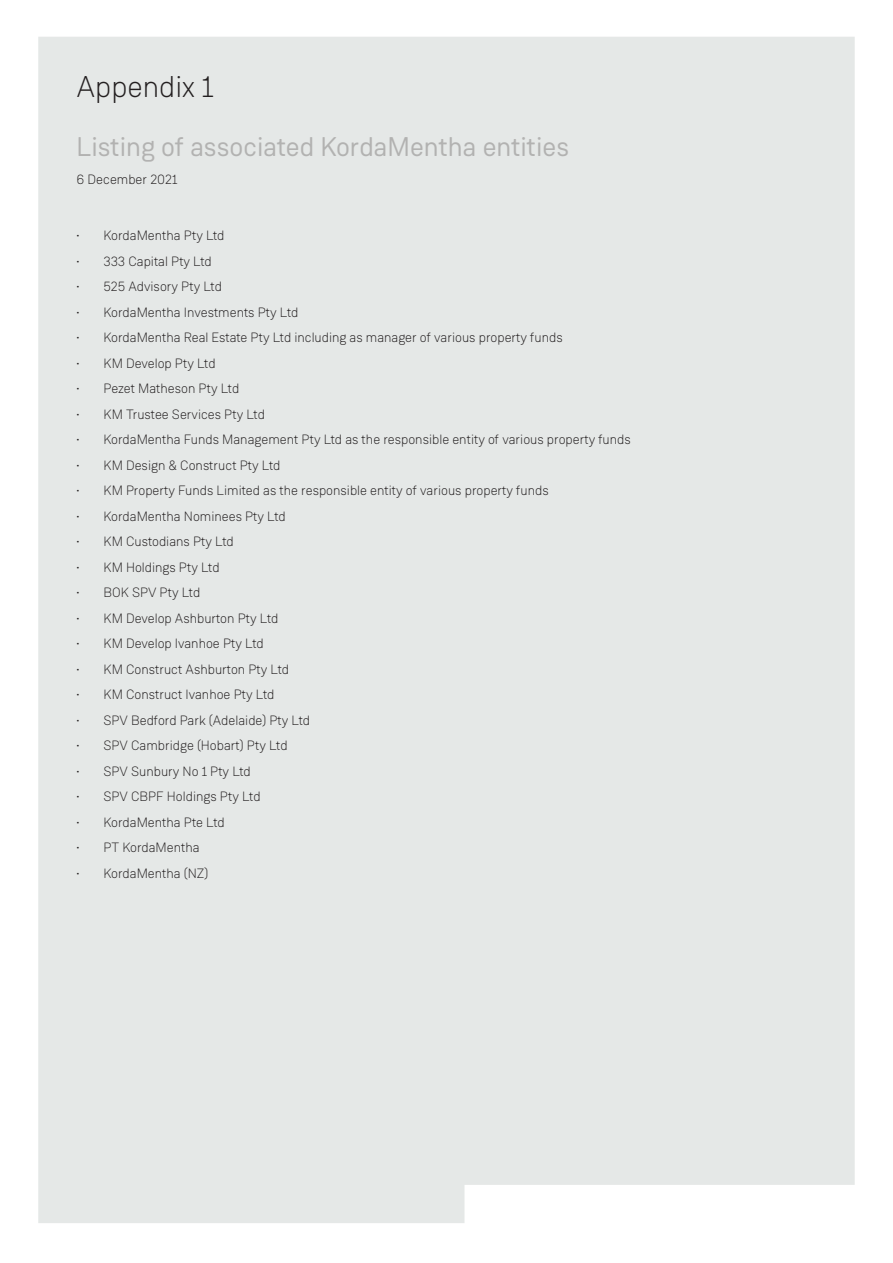
<style>
.page{position:relative;width:893px;height:1263px;background:#fff}
.page>*{position:absolute;margin:0;border:0;box-sizing:border-box;transform-origin:0 0}
._08_Highlight_text_d{font:300 30px "Weissenhof Grotesk";color:#231f20}
._02_Text_heading{font:27px "Weissenhof Grotesk";color:#b2b2b1}
._05_Bullets{font:300 13.5px "Weissenhof Grotesk";color:#231f20}
</style>
<div class="page">
<div style="left:38px;top:37px;width:817px;height:1186px;background:#e5e8e7"></div>
<p class="_08_Highlight_text_d" style="left:77px;top:69px;width:139px">Appendix 1</p>
<p class="_02_Text_heading" style="left:77px;top:130px;width:494px">Listing of associated KordaMentha entities</p>
<p class="_05_Bullets" style="left:77px;top:172px;width:103px">6 December 2021</p>
<p class="_05_Bullets" style="left:77px;top:227px;width:150px">• KordaMentha Pty Ltd</p>
<p class="_05_Bullets" style="left:77px;top:253px;width:137px">• 333 Capital Pty Ltd</p>
<p class="_05_Bullets" style="left:77px;top:278px;width:147px">• 525 Advisory Pty Ltd</p>
<p class="_05_Bullets" style="left:77px;top:304px;width:223px">• KordaMentha Investments Pty Ltd</p>
<p class="_05_Bullets" style="left:77px;top:329px;width:488px">• KordaMentha Real Estate Pty Ltd including as manager of various property funds</p>
<p class="_05_Bullets" style="left:77px;top:355px;width:141px">• KM Develop Pty Ltd</p>
<p class="_05_Bullets" style="left:77px;top:380px;width:164px">• Pezet Matheson Pty Ltd</p>
<p class="_05_Bullets" style="left:77px;top:406px;width:190px">• KM Trustee Services Pty Ltd</p>
<p class="_05_Bullets" style="left:77px;top:431px;width:556px">• KordaMentha Funds Management Pty Ltd as the responsible entity of various property funds</p>
<p class="_05_Bullets" style="left:77px;top:457px;width:205px">• KM Design &amp; Construct Pty Ltd</p>
<p class="_05_Bullets" style="left:77px;top:482px;width:474px">• KM Property Funds Limited as the responsible entity of various property funds</p>
<p class="_05_Bullets" style="left:77px;top:508px;width:211px">• KordaMentha Nominees Pty Ltd</p>
<p class="_05_Bullets" style="left:77px;top:533px;width:159px">• KM Custodians Pty Ltd</p>
<p class="_05_Bullets" style="left:77px;top:559px;width:145px">• KM Holdings Pty Ltd</p>
<p class="_05_Bullets" style="left:77px;top:584px;width:125px">• BOK SPV Pty Ltd</p>
<p class="_05_Bullets" style="left:77px;top:610px;width:203px">• KM Develop Ashburton Pty Ltd</p>
<p class="_05_Bullets" style="left:77px;top:635px;width:189px">• KM Develop Ivanhoe Pty Ltd</p>
<p class="_05_Bullets" style="left:77px;top:661px;width:214px">• KM Construct Ashburton Pty Ltd</p>
<p class="_05_Bullets" style="left:77px;top:686px;width:199px">• KM Construct Ivanhoe Pty Ltd</p>
<p class="_05_Bullets" style="left:77px;top:712px;width:235px">• SPV Bedford Park (Adelaide) Pty Ltd</p>
<p class="_05_Bullets" style="left:77px;top:737px;width:213px">• SPV Cambridge (Hobart) Pty Ltd</p>
<p class="_05_Bullets" style="left:77px;top:763px;width:176px">• SPV Sunbury No 1 Pty Ltd</p>
<p class="_05_Bullets" style="left:77px;top:788px;width:186px">• SPV CBPF Holdings Pty Ltd</p>
<p class="_05_Bullets" style="left:77px;top:814px;width:150px">• KordaMentha Pte Ltd</p>
<p class="_05_Bullets" style="left:77px;top:839px;width:125px">• PT KordaMentha</p>
<p class="_05_Bullets" style="left:77px;top:865px;width:133px">• KordaMentha (NZ)</p>
</div>
